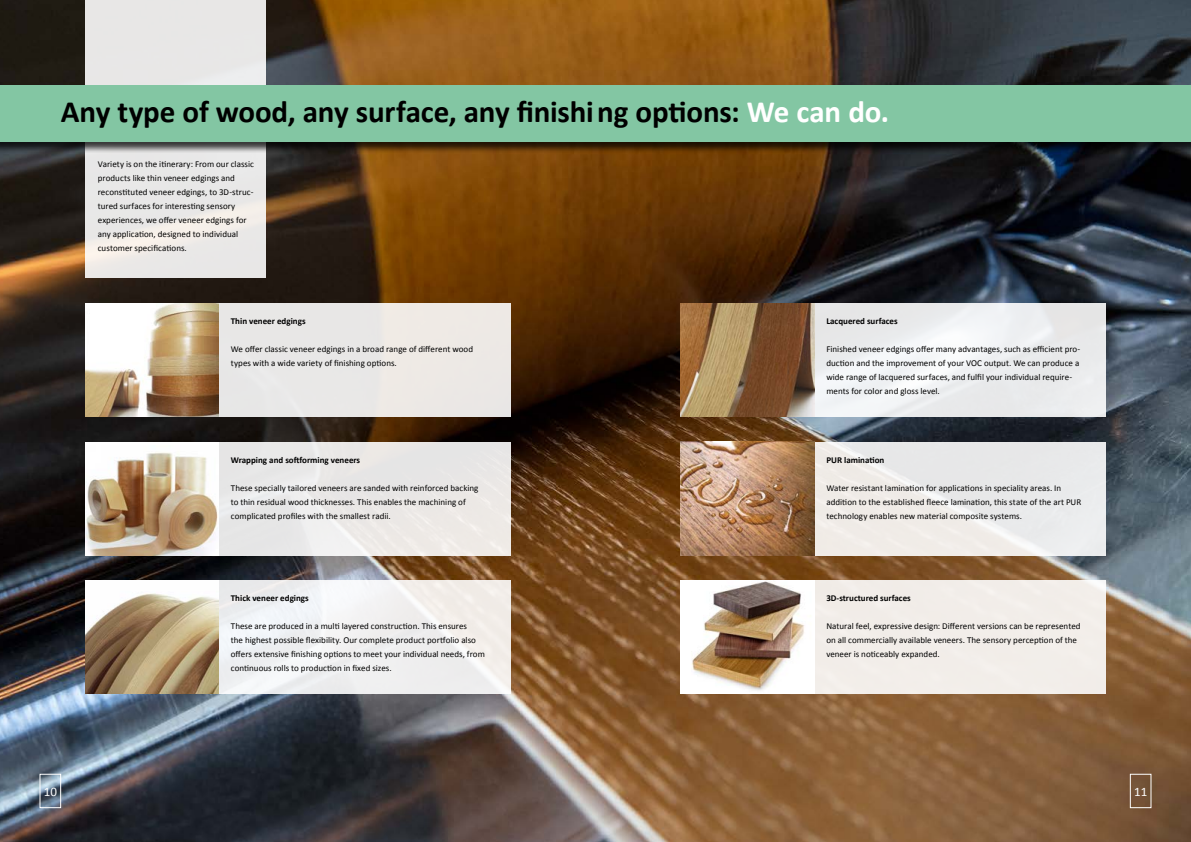
<style>
.page{position:relative;width:1191px;height:842px;background:#fff}
.page>*{position:absolute;margin:0;border:0;box-sizing:border-box;transform-origin:0 0}
.t1{font:700 31px "Calibri";letter-spacing:-.005em;color:#000}
.t2{font:13px "Calibri";color:#fff}
.t3{font:9px/14px "Calibri";color:#000}
.t4{font:700 9px "Calibri";color:#000}
.s1{color:#fff}
</style>
<div class="page">
<img style="left:0;top:0;width:1191px;height:842px">
<svg style="left:85px;top:0;width:181px;height:278px;background:#e9e8e7"></svg>
<div style="left:0;top:85px;width:1191px;height:68px;background:#000;opacity:.75"></div>
<div style="left:0;top:85px;width:1191px;height:57px;background:#83c6a3"></div>
<div style="left:85px;top:303px;width:425px;height:114px;background:#e9e8e6"></div>
<img style="left:85px;top:303px;width:134px;height:114px">
<div style="left:680px;top:303px;width:426px;height:114px;background:linear-gradient(to bottom,#ebeced,#eef0f2)"></div>
<img style="left:680px;top:303px;width:134px;height:114px">
<div style="left:85px;top:442px;width:425px;height:113px;background:#e9e8e6"></div>
<div style="left:85px;top:442px;width:134px;height:113px;background:#fff"></div>
<img style="left:85px;top:452px;width:133px;height:103px">
<div style="left:680px;top:442px;width:426px;height:113px;background:#ecebe9"></div>
<img style="left:680px;top:442px;width:134px;height:113px">
<div style="left:85px;top:580px;width:425px;height:114px;background:#f0eff0"></div>
<img style="left:85px;top:580px;width:134px;height:114px">
<div style="left:680px;top:580px;width:426px;height:114px;background:#f2eee9"></div>
<img style="left:680px;top:580px;width:134px;height:114px">
<div style="left:40px;top:774px;width:21px;height:34px;border:1px solid #fff"></div>
<div style="left:1130px;top:774px;width:21px;height:34px;border:1px solid #fff"></div>
<h1 class="t1" style="left:61px;top:90px;width:829px">Any type of wood, any surface, any finishing options: <span class="s1">We can do.</span></h1>
<p class="t3" style="left:98px;top:157px;width:158px">Variety is on the itinerary: From our classic products like thin veneer edgings and reconstituted veneer edgings, to 3D-struc&shy;tured surfaces for interesting sensory experiences, we offer veneer edgings for any application, designed to individual customer specifications.</p>
<p class="t4" style="left:231px;top:315px;width:76px">Thin veneer edgings</p>
<p class="t3" style="left:231px;top:342px;width:244px">We offer classic veneer edgings in a broad range of different wood types with a wide variety of finishing options.</p>
<p class="t4" style="left:231px;top:453px;width:131px">Wrapping and softforming veneers</p>
<p class="t3" style="left:231px;top:481px;width:249px">These specially tailored veneers are sanded with reinforced backing to thin residual wood thicknesses. This enables the machining of complicated profiles with the smallest radii.</p>
<p class="t4" style="left:231px;top:592px;width:79px">Thick veneer edgings</p>
<p class="t3" style="left:231px;top:619px;width:255px">These are produced in a multi layered construction. This ensures<br>the highest possible flexibility. Our complete product portfolio also offers extensive finishing options to meet your individual needs, from continuous rolls to production in fixed sizes.</p>
<p class="t4" style="left:826px;top:315px;width:73px">Lacquered surfaces</p>
<p class="t3" style="left:826px;top:342px;width:255px">Finished veneer edgings offer many advantages, such as efficient pro&shy;duction and the improvement of your VOC output. We can produce a wide range of lacquered surfaces, and fulfil your individual require&shy;ments for color and gloss level.</p>
<p class="t4" style="left:826px;top:453px;width:60px">PUR lamination</p>
<p class="t3" style="left:826px;top:481px;width:256px">Water resistant lamination for applications in speciality areas. In addition to the established fleece lamination, this state of the art PUR technology enables new material composite systems.</p>
<p class="t4" style="left:826px;top:592px;width:86px">3D-structured surfaces</p>
<p class="t3" style="left:826px;top:619px;width:256px">Natural feel, expressive design: Different versions can be represented on all commercially available veneers. The sensory perception of the veneer is noticeably expanded.</p>
<h2 class="t2" style="left:44px;top:782px;width:15px">10</h2>
<h2 class="t2" style="left:1134px;top:782px;width:15px">11</h2>
</div>
